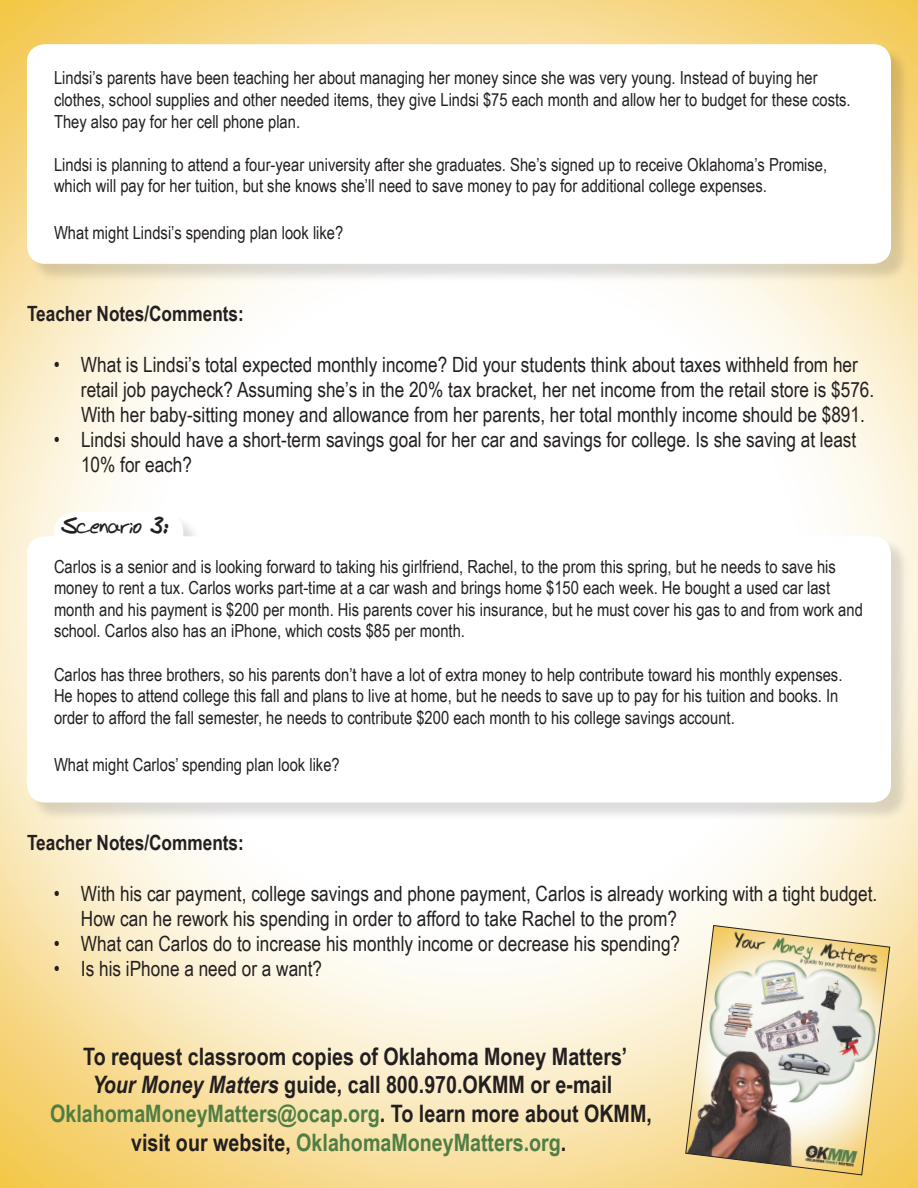
<style>
.page{position:relative;width:918px;height:1188px;background:#fff}
.page>*{position:absolute;margin:0;border:0;box-sizing:border-box;transform-origin:0 0}
.t1{font:700 24px/28.8px "Arial Narrow";color:#231f20;text-align:center}
.t2{font:21px/25.2px "Arial Narrow";color:#231f20}
.t3{font:700 21px "Arial Narrow";color:#231f20}
.t4{font:700 21px "Bud Hand";color:#231f20}
.t5{font:18px/21.6px "Arial Narrow";color:#231f20}
.s1{font-style:italic}
.s2{color:#4f7e45}
</style>
<div class="page">
<img style="left:0;top:0;width:918px;height:1188px">
<div style="left:57px;top:514px;width:144px;height:58px;background:#231f20;opacity:.15"></div>
<svg style="left:54px;top:512px;width:129px;height:24px"></svg>
<div style="left:29px;top:539px;width:881px;height:282px;background:#231f20;opacity:.15"></div>
<div style="left:27px;top:536px;width:864px;height:267px;background:#fff;border-radius:18px"></div>
<div style="left:29px;top:46px;width:881px;height:236px;background:#231f20;opacity:.15"></div>
<div style="left:27px;top:44px;width:864px;height:220px;background:#fff;border-radius:18px"></div>
<img style="left:685px;top:925px;width:206px;height:251px">
<p class="t5" style="left:54px;top:67px;width:798px">Lindsi’s parents have been teaching her about managing her money since she was very young. Instead of buying her clothes, school supplies and other needed items, they give Lindsi $75 each month and allow her to budget for these costs.<br>They also pay for her cell phone plan.</p>
<p class="t5" style="left:54px;top:153px;width:775px">Lindsi is planning to attend a four-year university after she graduates. She’s signed up to receive Oklahoma’s Promise, which will pay for her tuition, but she knows she’ll need to save money to pay for additional college expenses.</p>
<p class="t5" style="left:54px;top:221px;width:291px">What might Lindsi’s spending plan look like?</p>
<p class="t3" style="left:27px;top:298px;width:218px">Teacher Notes/Comments:</p>
<p class="t2" style="left:81px;top:351px;width:795px;text-indent:-27px">• What is Lindsi’s total expected monthly income? Did your students think about taxes withheld from her retail job paycheck? Assuming she’s in the 20% tax bracket, her net income from the retail store is $576.<br>With her baby-sitting money and allowance from her parents, her total monthly income should be $891.</p>
<p class="t2" style="left:81px;top:427px;width:777px;text-indent:-27px">• Lindsi should have a short-term savings goal for her car and savings for college. Is she saving at least<br>10% for each?</p>
<h3 class="t4" style="left:63px;top:513px;width:107px">Scenario 3:</h3>
<p class="t5" style="left:54px;top:555px;width:810px">Carlos is a senior and is looking forward to taking his girlfriend, Rachel, to the prom this spring, but he needs to save his money to rent a tux. Carlos works part-time at a car wash and brings home $150 each week. He bought a used car last month and his payment is $200 per month. His parents cover his insurance, but he must cover his gas to and from work and school. Carlos also has an iPhone, which costs $85 per month.</p>
<p class="t5" style="left:54px;top:663px;width:790px">Carlos has three brothers, so his parents don’t have a lot of extra money to help contribute toward his monthly expenses.<br>He hopes to attend college this fall and plans to live at home, but he needs to save up to pay for his tuition and books. In order to afford the fall semester, he needs to contribute $200 each month to his college savings account.</p>
<p class="t5" style="left:54px;top:753px;width:287px">What might Carlos’ spending plan look like?</p>
<p class="t3" style="left:27px;top:827px;width:218px">Teacher Notes/Comments:</p>
<p class="t2" style="left:81px;top:880px;width:798px;text-indent:-27px">• With his car payment, college savings and phone payment, Carlos is already working with a tight budget.<br>How can he rework his spending in order to afford to take Rachel to the prom?</p>
<p class="t2" style="left:54px;top:931px;width:628px">• What can Carlos do to increase his monthly income or decrease his spending?</p>
<p class="t2" style="left:54px;top:956px;width:270px">• Is his iPhone a need or a want?</p>
<p class="t1" style="left:50px;top:1041px;width:603px">To request classroom copies of Oklahoma Money Matters’<br><span class="s1">Your Money Matters</span> guide, call 800.970.OKMM or e-mail <span class="s2">OklahomaMoneyMatters@ocap.org</span>. To learn more about OKMM, visit our website, <span class="s2">OklahomaMoneyMatters.org</span>.</p>
</div>
